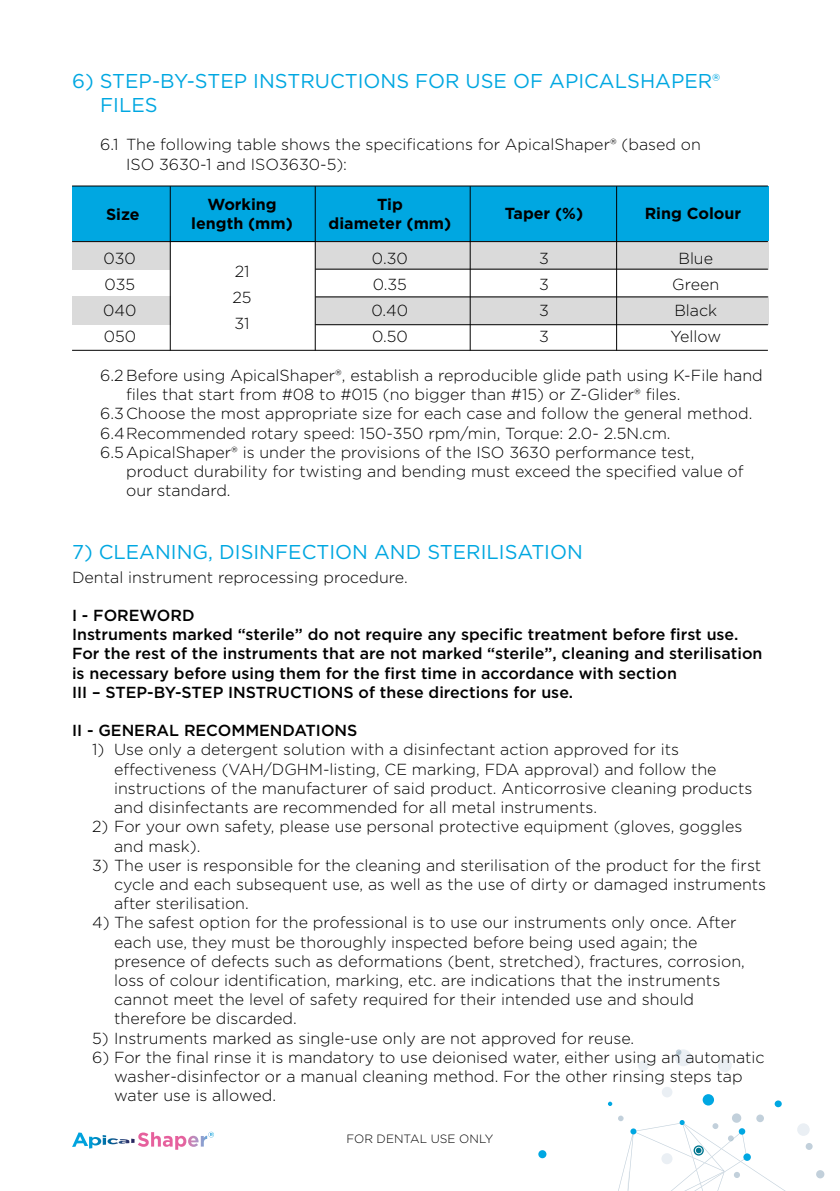
<style>
.page{position:relative;width:840px;height:1191px;background:#fff}
.page>*{position:absolute;margin:0;border:0;box-sizing:border-box;transform-origin:0 0}
.t1{font:20px/24px "Gotham";color:#00a7e1}
.t2{font:300 16px/19.2px "Gotham";color:#000}
.t3{font:500 16px/19.2px "Gotham";color:#000}
.t4{font:700 16px/19.2px "Gotham";color:#000;text-align:center}
.t5{font:300 12px "Gotham";color:#000}
</style>
<div class="page">
<div style="left:702px;top:1094px;width:11px;height:11px;background:#00a7e2;border-radius:50%"></div>
<svg style="left:608px;top:1101px;width:4px;height:5px"></svg>
<div style="left:538px;top:1150px;width:8px;height:8px;background:#00a7e2;border-radius:50%"></div>
<div style="left:774px;top:1100px;width:7px;height:7px;background:#00a7e2;border-radius:50%"></div>
<svg style="left:805px;top:1143px;width:7px;height:7px"></svg>
<svg style="left:816px;top:1170px;width:8px;height:8px"></svg>
<svg style="left:618px;top:1113px;width:167px;height:78px"></svg>
<div style="left:717px;top:1058px;width:14px;height:14px;background:#eaeff4;border-radius:7px"></div>
<div style="left:637px;top:1060px;width:11px;height:11px;background:#eaeff4;border-radius:5px"></div>
<div style="left:661px;top:1086px;width:11px;height:11px;background:#eaeff4;border-radius:5px"></div>
<svg style="left:675px;top:1049px;width:16px;height:17px"></svg>
<div style="left:661px;top:1153px;width:11px;height:11px;background:#eaeff4;border-radius:6px"></div>
<div style="left:796px;top:1123px;width:13px;height:12px;background:#eaeff4;border-radius:6px"></div>
<svg style="left:72px;top:1131px;width:142px;height:18px"></svg>
<div style="left:72px;top:186px;width:696px;height:56px;background:#00a7e1"></div>
<div style="left:315px;top:241px;width:453px;height:28px;background:#dadada"></div>
<div style="left:72px;top:241px;width:98px;height:28px;background:#dadada"></div>
<div style="left:315px;top:297px;width:453px;height:28px;background:#dadada"></div>
<div style="left:72px;top:297px;width:98px;height:28px;background:#dadada"></div>
<hr style="left:72px;top:186px;width:695px;height:1px;background:#000">
<hr style="left:315px;top:269px;width:452px;height:1px;background:#000">
<hr style="left:315px;top:296px;width:452px;height:1px;background:#000">
<hr style="left:315px;top:324px;width:452px;height:1px;background:#000">
<hr style="left:72px;top:350px;width:695px;height:1px;background:#000">
<hr style="left:72px;top:241px;width:695px;height:1px;background:#000">
<hr style="left:170px;top:186px;width:1px;height:164px;background:#000">
<hr style="left:315px;top:186px;width:1px;height:164px;background:#000">
<hr style="left:469px;top:186px;width:1px;height:164px;background:#000">
<hr style="left:616px;top:186px;width:1px;height:164px;background:#000">
<p class="t1" style="left:100px;top:69px;width:621px;text-indent:-28px">6) STEP-BY-STEP INSTRUCTIONS FOR USE OF APICALSHAPER®<br>FILES</p>
<p class="t2" style="left:126px;top:135px;width:576px;text-indent:-26px">6.1 The following table shows the specifications for ApicalShaper® (based on<br>ISO 3630-1 and ISO3630-5):</p>
<p class="t4" style="left:106px;top:204px;width:35px">Size</p>
<p class="t4" style="left:328px;top:194px;width:124px">Tip<br>diameter (mm)</p>
<p class="t4" style="left:504px;top:204px;width:80px">Taper (%)</p>
<p class="t4" style="left:644px;top:204px;width:98px">Ring Colour</p>
<p class="t4" style="left:191px;top:194px;width:103px">Working length (mm)</p>
<p class="t2" style="left:103px;top:245px;width:35px;line-height:26px;text-align:justify">030<br>035<br>040<br>050</p>
<p class="t2" style="left:371px;top:245px;width:38px;line-height:26px;text-align:justify">0.30<br>0.35<br>0.40<br>0.50</p>
<p class="t2" style="left:539px;top:245px;width:11px;line-height:26px;text-align:justify">3<br>3<br>3<br>3</p>
<p class="t2" style="left:670px;top:245px;width:52px;line-height:26px;text-align:center">Blue<br>Green<br>Black<br>Yellow</p>
<p class="t2" style="left:232px;top:258px;width:21px;line-height:26px">21<br>25<br>31</p>
<p class="t2" style="left:100px;top:365px;width:664px">6.2 Before using ApicalShaper®, establish a reproducible glide path using K-File hand</p>
<p class="t2" style="left:126px;top:384px;width:555px">files that start from #08 to #015 (no bigger than #15) or Z-Glider® files.</p>
<p class="t2" style="left:100px;top:404px;width:653px">6.3Choose the most appropriate size for each case and follow the general method.</p>
<p class="t2" style="left:100px;top:423px;width:571px">6.4Recommended rotary speed: 150-350 rpm/min, Torque: 2.0- 2.5N.cm.</p>
<p class="t2" style="left:100px;top:442px;width:595px">6.5ApicalShaper® is under the provisions of the ISO 3630 performance test,</p>
<p class="t2" style="left:126px;top:461px;width:618px">product durability for twisting and bending must exceed the specified value of</p>
<p class="t2" style="left:126px;top:480px;width:106px">our standard.</p>
<p class="t1" style="left:72px;top:539px;width:512px">7) CLEANING, DISINFECTION AND STERILISATION</p>
<p class="t2" style="left:72px;top:567px;width:337px">Dental instrument reprocessing procedure.</p>
<p class="t3" style="left:72px;top:605px;width:691px">I - FOREWORD<br>Instruments marked “sterile” do not require any specific treatment before first use.<br>For the rest of the instruments that are not marked “sterile”, cleaning and sterilisation is necessary before using them for the first time in accordance with section<br>III – STEP-BY-STEP INSTRUCTIONS of these directions for use.</p>
<p class="t3" style="left:72px;top:721px;width:287px">II - GENERAL RECOMMENDATIONS</p>
<p class="t2" style="left:114px;top:740px;width:639px;text-indent:-22px">1) Use only a detergent solution with a disinfectant action approved for its effectiveness (VAH/DGHM-listing, CE marking, FDA approval) and follow the instructions of the manufacturer of said product. Anticorrosive cleaning products and disinfectants are recommended for all metal instruments.</p>
<p class="t2" style="left:114px;top:816px;width:629px;text-indent:-22px">2) For your own safety, please use personal protective equipment (gloves, goggles and mask).</p>
<p class="t2" style="left:114px;top:855px;width:653px;text-indent:-22px">3) The user is responsible for the cleaning and sterilisation of the product for the first cycle and each subsequent use, as well as the use of dirty or damaged instruments after sterilisation.</p>
<p class="t2" style="left:114px;top:912px;width:632px;text-indent:-22px">4) The safest option for the professional is to use our instruments only once. After each use, they must be thoroughly inspected before being used again; the presence of defects such as deformations (bent, stretched), fractures, corrosion, loss of colour identification, marking, etc. are indications that the instruments cannot meet the level of safety required for their intended use and should therefore be discarded.</p>
<p class="t2" style="left:92px;top:1028px;width:543px">5) Instruments marked as single-use only are not approved for reuse.</p>
<p class="t2" style="left:114px;top:1047px;width:651px;text-indent:-22px">6) For the final rinse it is mandatory to use deionised water, either using an automatic washer-disinfector or a manual cleaning method. For the other rinsing steps tap water use is allowed.</p>
<p class="t5" style="left:346px;top:1130px;width:148px">FOR DENTAL USE ONLY</p>
</div>
